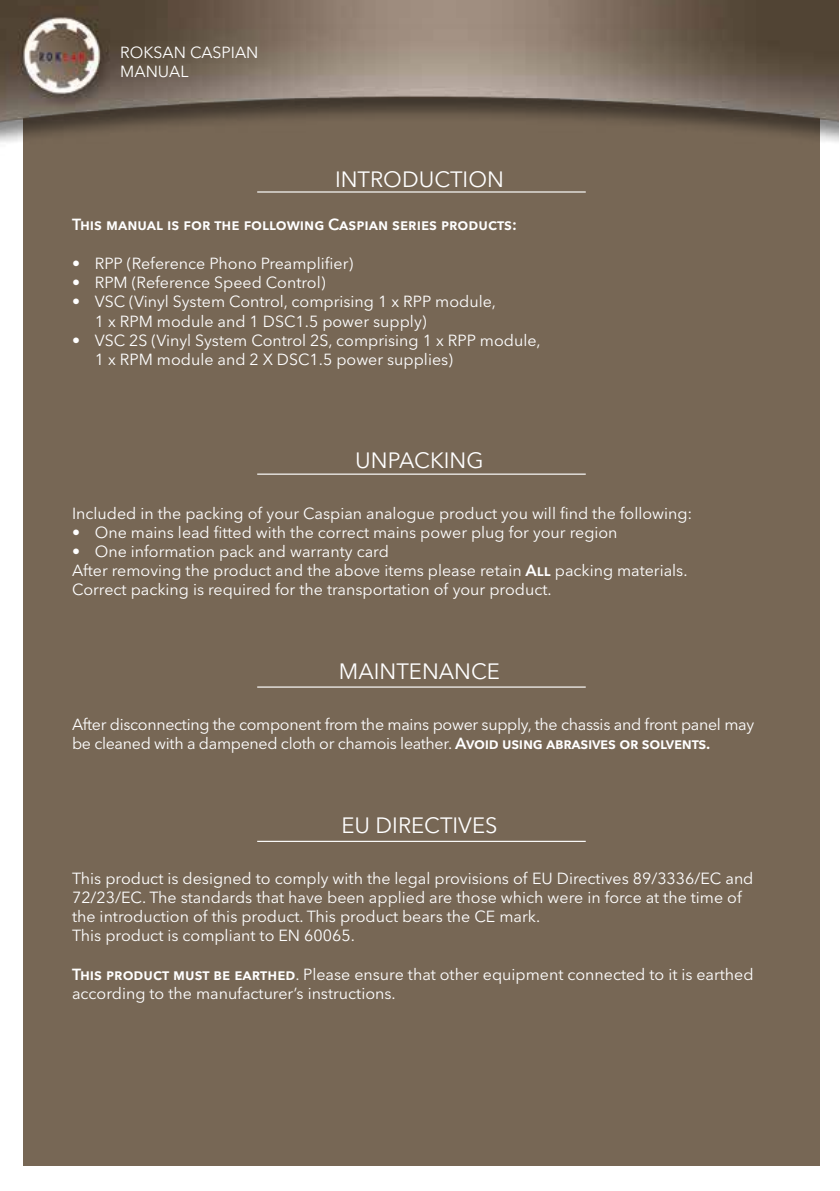
<style>
.page{position:relative;width:840px;height:1191px;background:#fff}
.page>*{position:absolute;margin:0;border:0;box-sizing:border-box;transform-origin:0 0}
.t1{font:22px "Avenir Next LT Pro";color:#fff}
.t2{font:16px/19.2px "Avenir Next LT Pro";color:#fff}
.t3{font:16px/19.2px "Avenir Next LT Pro";letter-spacing:-.02em;color:#fff}
.t4{font:600 16px "Avenir Next LT Pro";color:#fff}
.s1{font-weight:600}
</style>
<div class="page">
<img style="left:0;top:1px;width:838px;height:1165px">
<hr style="left:257px;top:473px;width:328px;height:2px;background:#fff">
<hr style="left:257px;top:686px;width:328px;height:1px;background:#fff">
<hr style="left:257px;top:840px;width:328px;height:2px;background:#fff">
<hr style="left:257px;top:191px;width:328px;height:2px;background:#fff">
<p class="t2" style="left:120px;top:43px;width:140px">ROKSAN CASPIAN<br>MANUAL</p>
<h1 class="t1" style="left:335px;top:166px;width:170px">INTRODUCTION</h1>
<p class="t4" style="left:72px;top:215px;width:446px">This manual is for the following Caspian series products:</p>
<p class="t2" style="left:72px;top:254px;width:282px">• RPP (Reference Phono Preamplifier)</p>
<p class="t2" style="left:72px;top:273px;width:255px">• RPM (Reference Speed Control)</p>
<p class="t2" style="left:95px;top:292px;width:402px;text-indent:-23px">• VSC (Vinyl System Control, comprising 1 x RPP module,<br>1 x RPM module and 1 DSC1.5 power supply)</p>
<p class="t2" style="left:95px;top:330px;width:447px;text-indent:-23px">• VSC 2S (Vinyl System Control 2S, comprising 1 x RPP module,<br>1 x RPM module and 2 X DSC1.5 power supplies)</p>
<h1 class="t1" style="left:355px;top:447px;width:130px">UNPACKING</h1>
<p class="t2" style="left:72px;top:503px;width:621px">Included in the packing of your Caspian analogue product you will find the following:</p>
<p class="t2" style="left:72px;top:522px;width:546px">• One mains lead fitted with the correct mains power plug for your region</p>
<p class="t2" style="left:72px;top:542px;width:616px">• One information pack and warranty card<br>After removing the product and the above items please retain <span class="s1">All</span> packing materials.<br>Correct packing is required for the transportation of your product.</p>
<h1 class="t1" style="left:339px;top:658px;width:162px">MAINTENANCE</h1>
<p class="t3" style="left:72px;top:714px;width:683px">After disconnecting the component from the mains power supply, the chassis and front panel may be cleaned with a dampened cloth or chamois leather. <span class="s1">Avoid using abrasives or solvents.</span></p>
<h1 class="t1" style="left:341px;top:812px;width:157px">EU DIRECTIVES</h1>
<p class="t2" style="left:72px;top:868px;width:682px">This product is designed to comply with the legal provisions of EU Directives 89/3336/EC and 72/23/EC. The standards that have been applied are those which were in force at the time of the introduction of this product. This product bears the CE mark.<br>This product is compliant to EN 60065.</p>
<p class="t2" style="left:72px;top:964px;width:682px"><span class="s1">This product must be earthed</span>. Please ensure that other equipment connected to it is earthed according to the manufacturer’s instructions.</p>
</div>
